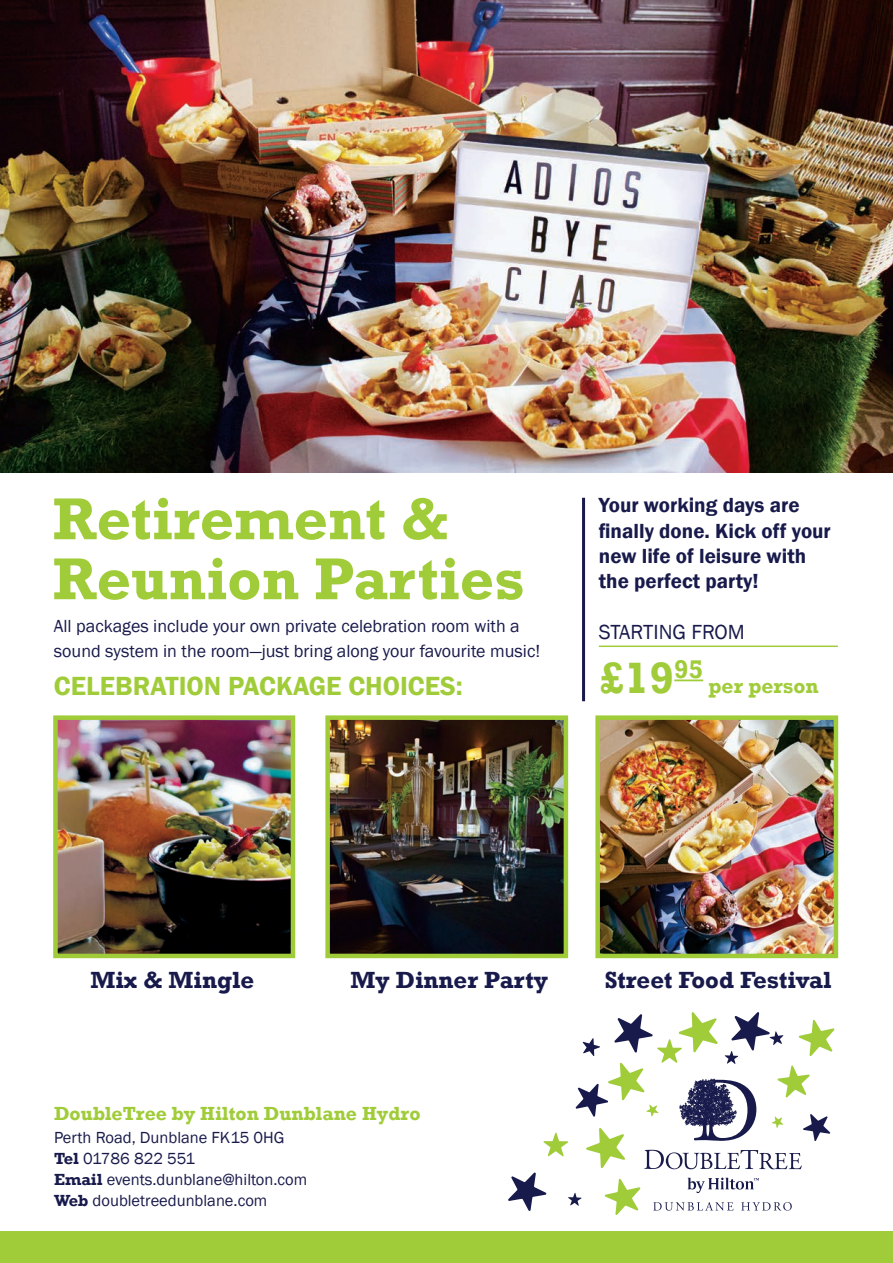
<style>
.page{position:relative;width:893px;height:1263px;background:#fff}
.page>*{position:absolute;margin:0;border:0;box-sizing:border-box;transform-origin:0 0}
.t1{font:700 60px/60px "Rockwell";color:#a1cc3a}
.t2{font:700 45px "Rockwell";color:#a1cc3a}
.t3{font:600 27px "Franklin Gothic";color:#a1cc3a}
.t4{font:700 24px "Rockwell";color:#181a4b}
.t5{font:600 21px/25.2px "Franklin Gothic";color:#181a4b}
.t6{font:21px "Franklin Gothic";color:#181a4b}
.t7{font:700 21px "Rockwell";color:#a1cc3a}
.t8{font:700 19.5px "Rockwell";color:#a1cc3a}
.t9{font:18px/25.2px "Franklin Gothic";color:#181a4b}
.t10{font:16.5px "Franklin Gothic";color:#181a4b}
.s1{font-family:"Rockwell";font-weight:700}
</style>
<div class="page">
<hr style="left:674px;top:679px;width:29px;height:2px;background:#a1cc3a">
<hr style="left:582px;top:498px;width:3px;height:203px;background:#181a4b">
<hr style="left:599px;top:645px;width:239px;height:2px;background:#a1cc3a">
<img style="left:58px;top:720px;width:232px;height:233px">
<div style="left:53px;top:715px;width:242px;height:243px;border:4px solid #a1cc3a"></div>
<img style="left:600px;top:720px;width:233px;height:233px">
<div style="left:595px;top:715px;width:243px;height:243px;border:4px solid #a1cc3a"></div>
<div style="left:0;top:1231px;width:893px;height:32px;background:#a1cc3a"></div>
<svg style="left:688px;top:1177px;width:71px;height:16px"></svg>
<svg style="left:653px;top:1202px;width:139px;height:8px"></svg>
<svg style="left:543px;top:1132px;width:25px;height:24px"></svg>
<svg style="left:604px;top:1178px;width:37px;height:37px"></svg>
<svg style="left:568px;top:1193px;width:14px;height:13px"></svg>
<svg style="left:508px;top:1172px;width:39px;height:39px"></svg>
<svg style="left:575px;top:1012px;width:260px;height:157px"></svg>
<img style="left:330px;top:720px;width:233px;height:233px">
<div style="left:325px;top:715px;width:243px;height:243px;border:4px solid #a1cc3a"></div>
<img style="left:0;top:0;width:893px;height:472px">
<p class="t1" style="left:53px;top:489px;width:473px">Retirement &amp;<br>Reunion Parties</p>
<p class="t5" style="left:599px;top:493px;width:234px">Your working days are finally done. Kick off your new life of leisure with the perfect party!</p>
<p class="t6" style="left:599px;top:619px;width:148px">STARTING FROM</p>
<p class="t2" style="left:599px;top:651px;width:106px">£19<sup>95</sup></p>
<p class="t9" style="left:54px;top:614px;width:488px">All packages include your own private celebration room with a sound system in the room—just bring along your favourite music!</p>
<p class="t3" style="left:54px;top:670px;width:410px">CELEBRATION PACKAGE CHOICES:</p>
<p class="t7" style="left:708px;top:673px;width:112px">per person</p>
<p class="t4" style="left:90px;top:965px;width:166px">Mix &amp; Mingle</p>
<p class="t4" style="left:351px;top:965px;width:199px">My Dinner Party</p>
<p class="t4" style="left:605px;top:965px;width:228px">Street Food Festival</p>
<p class="t8" style="left:54px;top:1101px;width:368px">DoubleTree by Hilton Dunblane Hydro</p>
<p class="t10" style="left:54px;top:1127px;width:232px">Perth Road, Dunblane FK15 0HG</p>
<p class="t10" style="left:54px;top:1148px;width:143px"><span class="s1">Tel</span> 01786 822 551</p>
<p class="t10" style="left:54px;top:1169px;width:255px"><span class="s1">Email</span> events.dunblane@hilton.com</p>
<p class="t10" style="left:54px;top:1190px;width:215px"><span class="s1">Web</span> doubletreedunblane.com</p>
</div>
